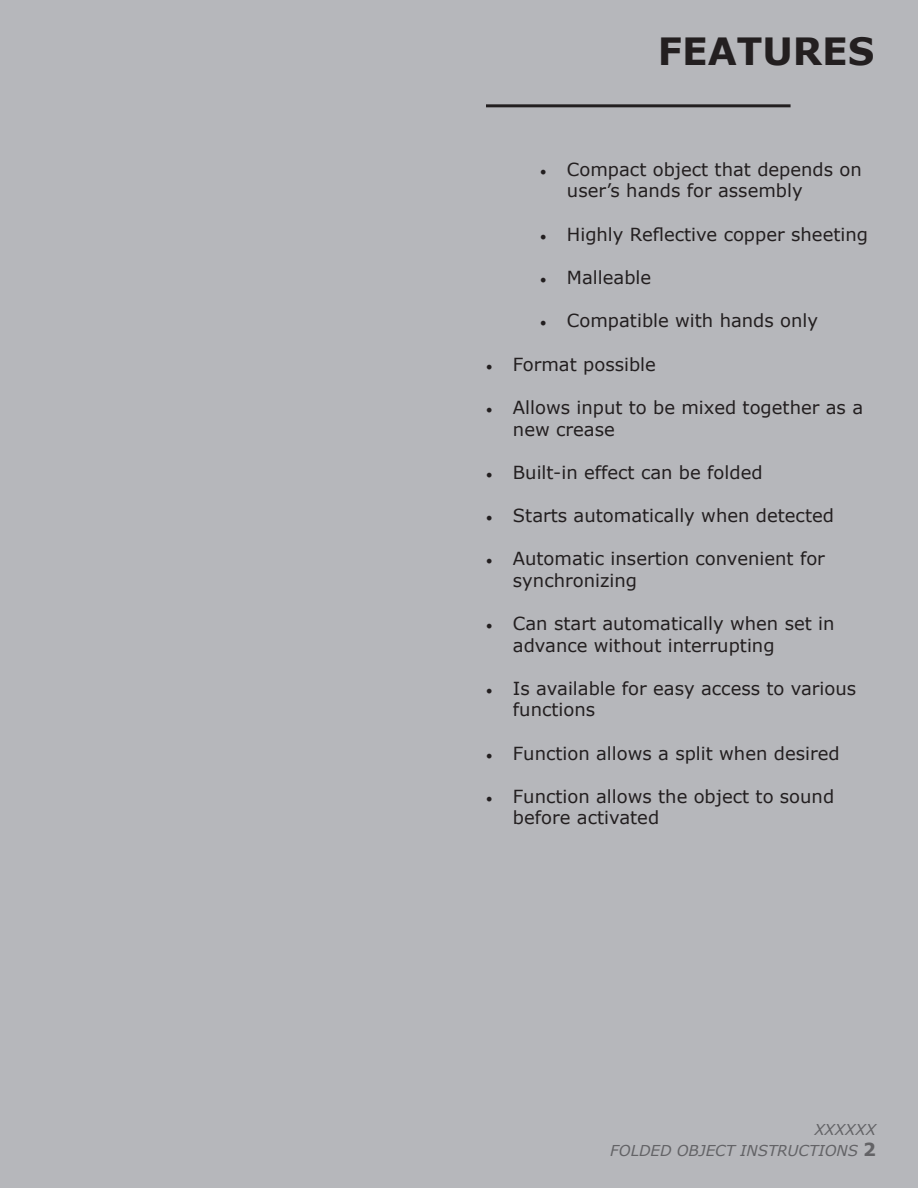
<style>
.page{position:relative;width:918px;height:1188px;background:#b6b7bb}
.page>*{position:absolute;margin:0;border:0;box-sizing:border-box;transform-origin:0 0}
.t1{font:700 37.5px "Verdana";color:#231f20}
.t2{font:18px/21.6px "Verdana";color:#231f20}
.t3{font:italic 15px "Verdana";color:#636366}
.s1{font-family:"Minion Pro"}
.s2{font-weight:700;font-style:normal;font-size:18px}
</style>
<div class="page">
<hr style="left:486px;top:104px;width:305px;height:3px;background:#231f20">
<p class="t1" style="left:658px;top:27px;width:218px">FEATURES</p>
<p class="t2" style="left:567px;top:159px;width:296px;text-indent:-27px"><span class="s1">•</span> Compact object that depends on user’s hands for assembly</p>
<p class="t2" style="left:540px;top:223px;width:330px"><span class="s1">•</span> Highly Reflective copper sheeting</p>
<p class="t2" style="left:540px;top:267px;width:113px"><span class="s1">•</span> Malleable</p>
<p class="t2" style="left:540px;top:310px;width:280px"><span class="s1">•</span> Compatible with hands only</p>
<p class="t2" style="left:486px;top:354px;width:171px"><span class="s1">•</span> Format possible</p>
<p class="t2" style="left:513px;top:397px;width:352px;text-indent:-27px"><span class="s1">•</span> Allows input to be mixed together as a new crease</p>
<p class="t2" style="left:486px;top:462px;width:278px"><span class="s1">•</span> Built-in effect can be folded</p>
<p class="t2" style="left:486px;top:505px;width:350px"><span class="s1">•</span> Starts automatically when detected</p>
<p class="t2" style="left:513px;top:548px;width:314px;text-indent:-27px"><span class="s1">•</span> Automatic insertion convenient for synchronizing</p>
<p class="t2" style="left:513px;top:613px;width:323px;text-indent:-27px"><span class="s1">•</span> Can start automatically when set in advance without interrupting</p>
<p class="t2" style="left:513px;top:678px;width:345px;text-indent:-27px"><span class="s1">•</span> Is available for easy access to various functions</p>
<p class="t2" style="left:486px;top:742px;width:355px"><span class="s1">•</span> Function allows a split when desired</p>
<p class="t2" style="left:513px;top:786px;width:323px;text-indent:-27px"><span class="s1">•</span> Function allows the object to sound before activated</p>
<p class="t3" style="left:814px;top:1120px;width:63px">XXXXXX</p>
<p class="t3" style="left:610px;top:1141px;width:267px">FOLDED OBJECT INSTRUCTIONS <span class="s2">2</span></p>
</div>
